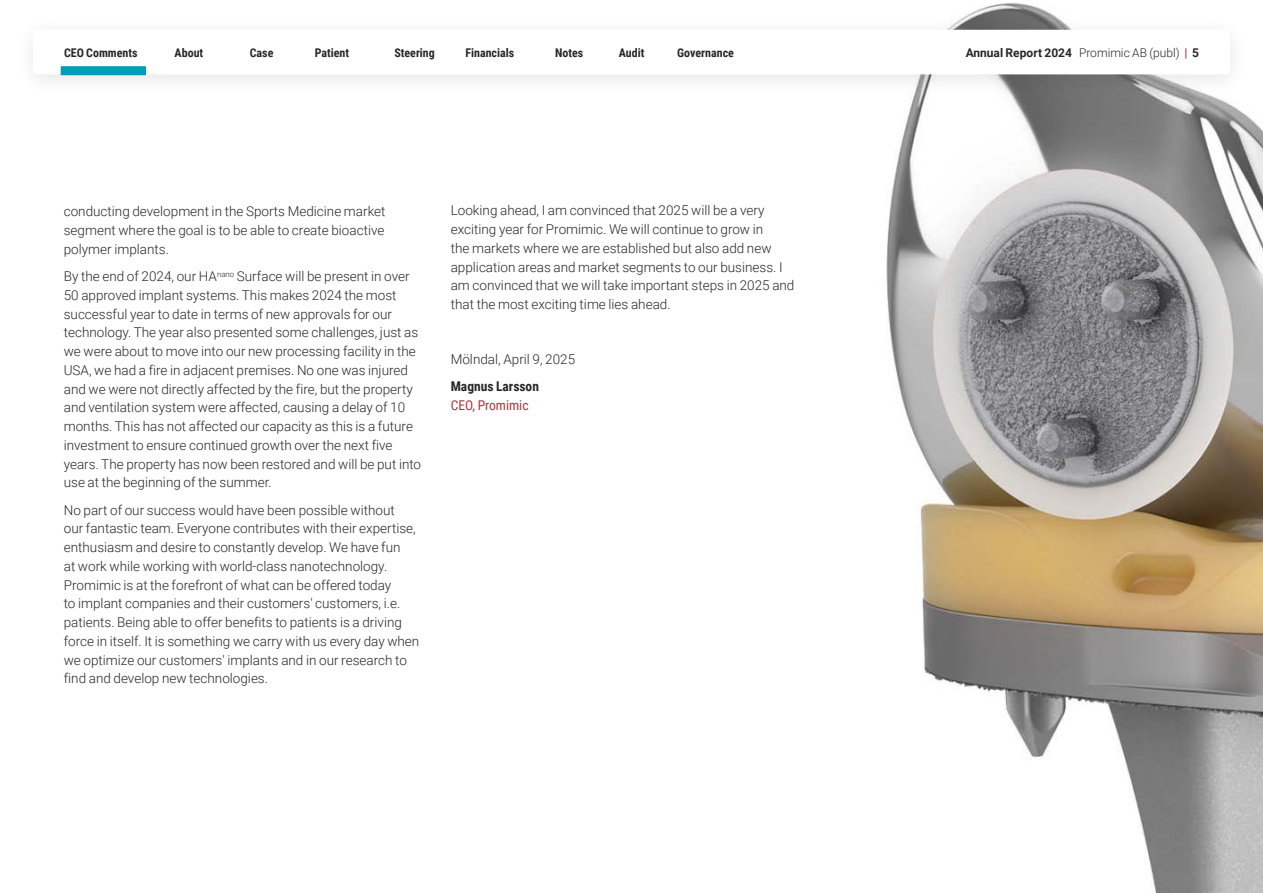
<style>
.page{position:relative;width:1263px;height:893px;background:#fff}
.page>*{position:absolute;margin:0;border:0;box-sizing:border-box;transform-origin:0 0}
.t1{font:300 13.5px/18.8px "Roboto";color:#282827}
.t2{font:700 13.5px "Roboto Condensed";color:#282827}
.t3{font:13.5px "Roboto Condensed";color:#b0343c}
.t4{font:700 12px "Roboto Condensed";color:#282827}
.t5{font:700 12px "Roboto";color:#282827}
.s1{font-weight:300}
.s2{color:#b43d42}
</style>
<div class="page">
<img style="left:886px;top:2px;width:377px;height:891px">
<div style="left:14px;top:15px;width:1235px;height:82px;background:#000;opacity:.1"></div>
<div style="left:33px;top:30px;width:1197px;height:44px;background:#fff;border-radius:4px"></div>
<div style="left:61px;top:66px;width:85px;height:9px;background:#009db6"></div>
<p class="t4" style="left:64px;top:44px;width:75px">CEO Comments</p>
<p class="t4" style="left:175px;top:44px;width:30px">About</p>
<p class="t4" style="left:250px;top:44px;width:25px">Case</p>
<p class="t4" style="left:315px;top:44px;width:36px">Patient</p>
<p class="t4" style="left:394px;top:44px;width:42px">Steering</p>
<p class="t4" style="left:465px;top:44px;width:50px">Financials</p>
<p class="t4" style="left:555px;top:44px;width:30px">Notes</p>
<p class="t4" style="left:619px;top:44px;width:27px">Audit</p>
<p class="t4" style="left:677px;top:44px;width:58px">Governance</p>
<p class="t5" style="left:966px;top:44px;width:235px">Annual Report 2024 <span class="s1">Promimic AB (publ)</span> <span class="s2">|</span> 5</p>
<p class="t1" style="left:64px;top:202px;width:323px;text-align:justify">conducting development in the Sports Medicine market segment where the goal is to be able to create bioactive polymer implants.</p>
<p class="t1" style="left:64px;top:266px;width:359px">By the end of 2024, our HA<sup>nano</sup> Surface will be present in over 50 approved implant systems. This makes 2024 the most successful year to date in terms of new approvals for our technology. The year also presented some challenges, just as we were about to move into our new processing facility in the USA, we had a fire in adjacent premises. No one was injured and we were not directly affected by the fire, but the property and ventilation system were affected, causing a delay of 10 months. This has not affected our capacity as this is a future investment to ensure continued growth over the next five years. The property has now been restored and will be put into use at the beginning of the summer.</p>
<p class="t1" style="left:64px;top:500px;width:357px">No part of our success would have been possible without<br>our fantastic team. Everyone contributes with their expertise, enthusiasm and desire to constantly develop. We have fun<br>at work while working with world-class nanotechnology.<br>Promimic is at the forefront of what can be offered today<br>to implant companies and their customers' customers, i.e. patients. Being able to offer benefits to patients is a driving force in itself. It is something we carry with us every day when we optimize our customers' implants and in our research to find and develop new technologies.</p>
<p class="t1" style="left:451px;top:201px;width:345px">Looking ahead, I am convinced that 2025 will be a very exciting year for Promimic. We will continue to grow in<br>the markets where we are established but also add new application areas and market segments to our business. I am convinced that we will take important steps in 2025 and that the most exciting time lies ahead.</p>
<p class="t1" style="left:451px;top:349px;width:126px">Mölndal, April 9, 2025</p>
<p class="t2" style="left:451px;top:377px;width:90px">Magnus Larsson</p>
<p class="t3" style="left:451px;top:395px;width:79px">CEO, Promimic</p>
</div>
